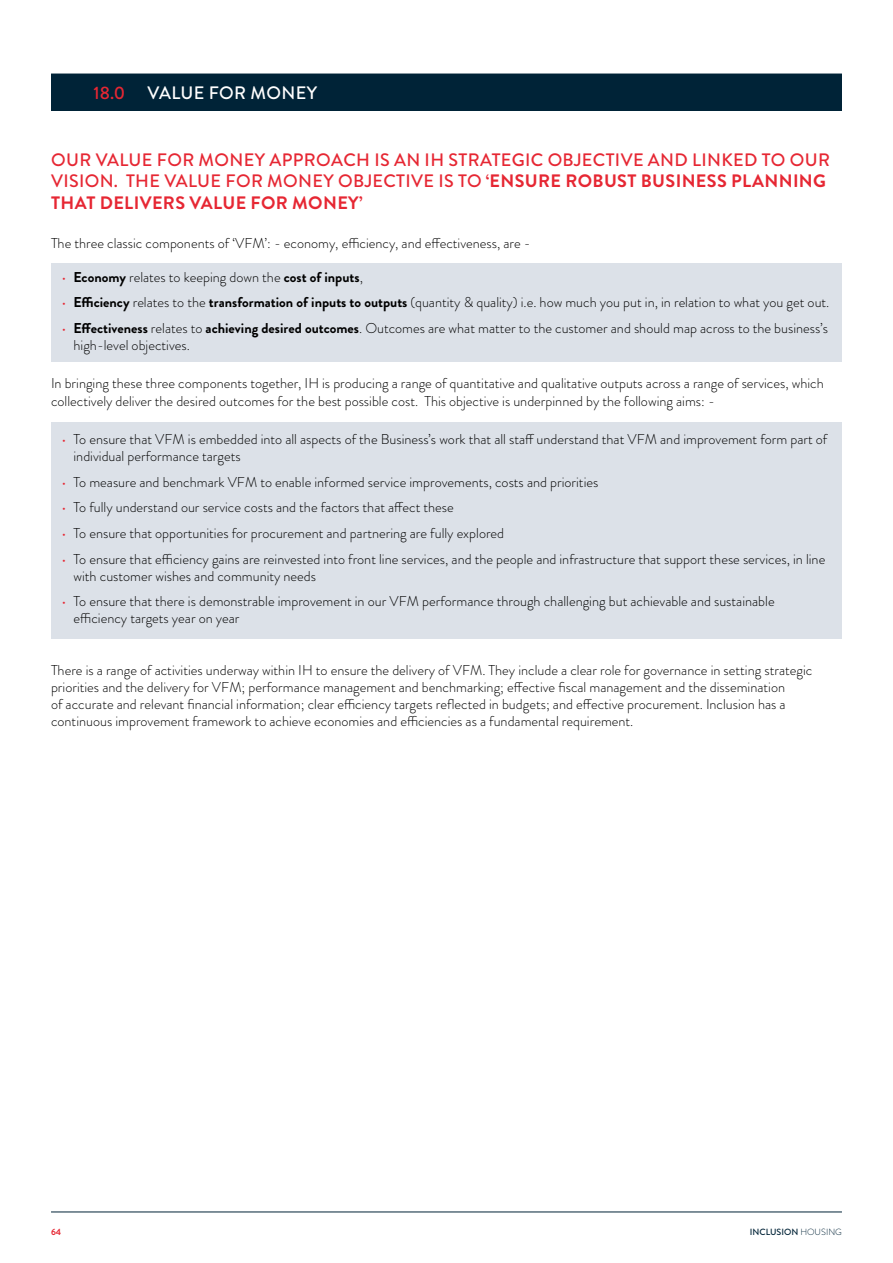
<style>
.page{position:relative;width:893px;height:1263px;background:#fff}
.page>*{position:absolute;margin:0;border:0;box-sizing:border-box;transform-origin:0 0}
.t1{font:500 18px/21.6px "Brandon Grotesque";letter-spacing:.02em;color:#e62733}
.t2{font:500 18px "Brandon Grotesque";letter-spacing:.02em;color:#fff}
.t3{font:300 14.25px/17.1px "Brandon Grotesque";color:#000}
.t4{font:500 9px "Brandon Grotesque";color:#002337}
.t5{font:700 9px "Brandon Grotesque";color:#e62733}
.s1{color:#e62733}
.s2{font-weight:700}
.s3{font-weight:300}
</style>
<div class="page">
<div style="left:51px;top:422px;width:791px;height:217px;background:#dce1e8"></div>
<div style="left:51px;top:263px;width:791px;height:98px;background:#dce1e8"></div>
<div style="left:51px;top:77px;width:791px;height:34px;background:#002337"></div>
<div style="left:51px;top:74px;width:791px;height:6px;background:#002337"></div>
<hr style="left:51px;top:1212px;width:791px;height:1px;background:#002337">
<p class="t2" style="left:94px;top:80px;width:225px"><span class="s1">18.0</span> VALUE FOR MONEY</p>
<p class="t1" style="left:51px;top:149px;width:780px">OUR VALUE FOR MONEY APPROACH IS AN IH STRATEGIC OBJECTIVE AND LINKED TO OUR<br>VISION. THE VALUE FOR MONEY OBJECTIVE IS TO <span class="s2">‘ENSURE ROBUST BUSINESS PLANNING<br>THAT DELIVERS VALUE FOR MONEY’</span></p>
<p class="t3" style="left:51px;top:234px;width:481px">The three classic components of ‘VFM’: - economy, efficiency, and effectiveness, are -</p>
<p class="t3" style="left:62px;top:268px;width:303px"><span class="s1">•</span> <span class="s2">Economy</span> relates to keeping down the <span class="s2">cost of inputs</span>,</p>
<p class="t3" style="left:62px;top:294px;width:769px"><span class="s1">•</span> <span class="s2">Efficiency</span> relates to the <span class="s2">transformation of inputs to outputs</span> (quantity &amp; quality) i.e. how much you put in, in relation to what you get out.</p>
<p class="t3" style="left:74px;top:320px;width:756px;text-indent:-12px"><span class="s1">•</span> <span class="s2">Effectiveness</span> relates to <span class="s2">achieving desired outcomes</span>. Outcomes are what matter to the customer and should map across to the business’s high-level objectives.</p>
<p class="t3" style="left:51px;top:375px;width:774px">In bringing these three components together, IH is producing a range of quantitative and qualitative outputs across a range of services, which collectively deliver the desired outcomes for the best possible cost. This objective is underpinned by the following aims: -</p>
<p class="t3" style="left:74px;top:431px;width:755px;text-indent:-12px"><span class="s1">•</span> To ensure that VFM is embedded into all aspects of the Business’s work that all staff understand that VFM and improvement form part of individual performance targets</p>
<p class="t3" style="left:62px;top:473px;width:538px"><span class="s1">•</span> To measure and benchmark VFM to enable informed service improvements, costs and priorities</p>
<p class="t3" style="left:62px;top:499px;width:394px"><span class="s1">•</span> To fully understand our service costs and the factors that affect these</p>
<p class="t3" style="left:62px;top:525px;width:444px"><span class="s1">•</span> To ensure that opportunities for procurement and partnering are fully explored</p>
<p class="t3" style="left:74px;top:550px;width:753px;text-indent:-12px"><span class="s1">•</span> To ensure that efficiency gains are reinvested into front line services, and the people and infrastructure that support these services, in line with customer wishes and community needs</p>
<p class="t3" style="left:74px;top:593px;width:703px;text-indent:-12px"><span class="s1">•</span> To ensure that there is demonstrable improvement in our VFM performance through challenging but achievable and sustainable efficiency targets year on year</p>
<p class="t3" style="left:51px;top:661px;width:763px">There is a range of activities underway within IH to ensure the delivery of VFM. They include a clear role for governance in setting strategic priorities and the delivery for VFM; performance management and benchmarking; effective fiscal management and the dissemination<br>of accurate and relevant financial information; clear efficiency targets reflected in budgets; and effective procurement. Inclusion has a continuous improvement framework to achieve economies and efficiencies as a fundamental requirement.</p>
<p class="t5" style="left:51px;top:1226px;width:12px">64</p>
<p class="t4" style="left:750px;top:1226px;width:94px">INCLUSION <span class="s3">HOUSING</span></p>
</div>
